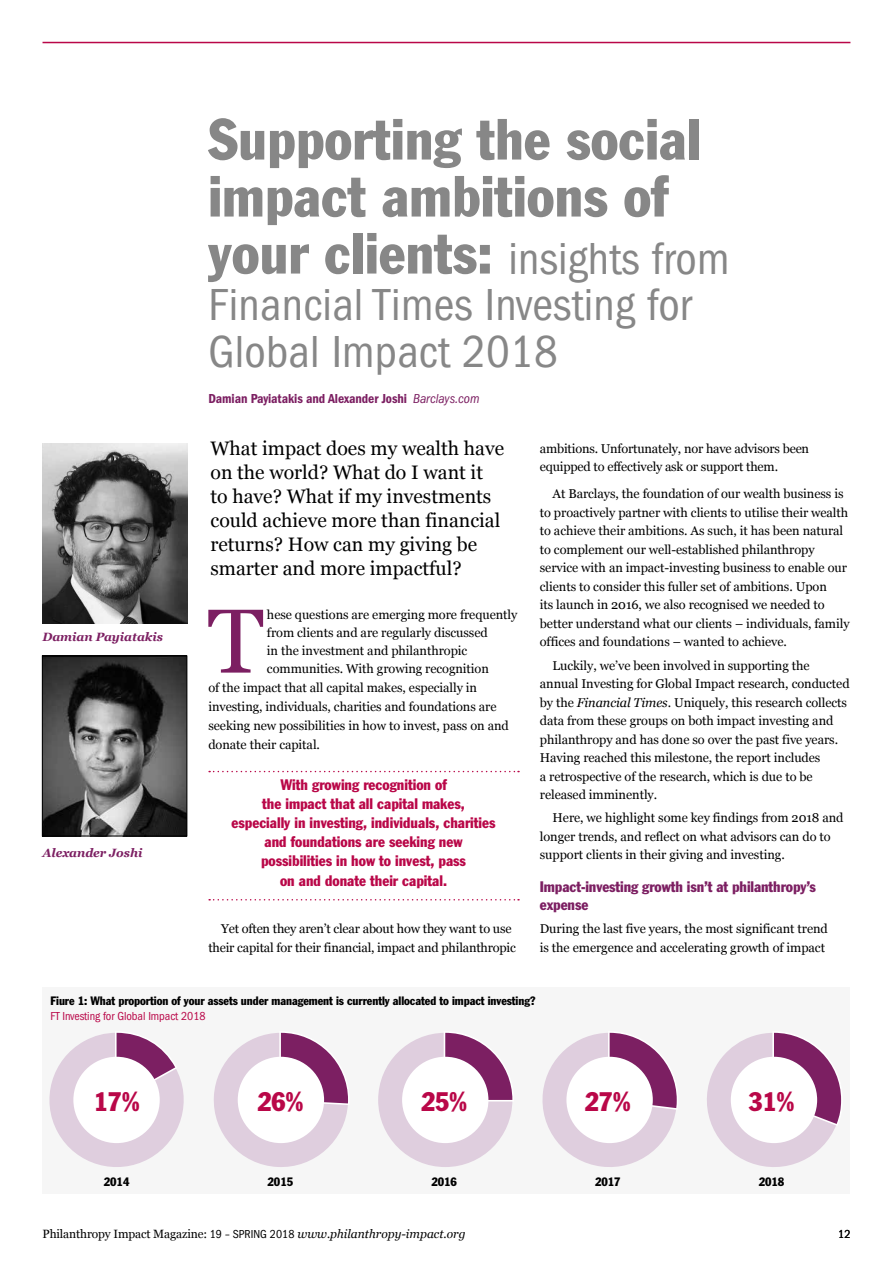
<style>
.page{position:relative;width:893px;height:1263px;background:#fff}
.page>*{position:absolute;margin:0;border:0;box-sizing:border-box;transform-origin:0 0}
.t1{font:90.75px "Georgia";color:#7c1f62}
.t2{font:condensed 57px/57px "Franklin Gothic";letter-spacing:.005em;color:#878787}
.t3{font:condensed 46.5px/46.5px "ITC Franklin Gothic Std";letter-spacing:.005em;color:#878787}
.t4{font:condensed 26.4px "Franklin Gothic";letter-spacing:-.005em;color:#b90748}
.t5{font:19.5px/24px "Georgia";color:#000}
.t6{font:condensed 15px/19px "Franklin Gothic";color:#b90748;text-align:center}
.t7{font:condensed 15px/18.6px "Franklin Gothic";letter-spacing:-.005em;color:#7c1f62}
.t8{font:13.5px "ITC Franklin Gothic Std Dm Cd";letter-spacing:-.005em;color:#7c1f62}
.t9{font:12.75px/18.6px "Georgia";letter-spacing:-.005em;color:#000}
.t10{font:condensed 12px "Franklin Gothic";letter-spacing:-.005em;color:#000}
.t11{font:12px "Georgia";letter-spacing:-.01em;color:#000}
.t12{font:italic 700 12px "Georgia";letter-spacing:-.005em;color:#7c1f62}
.t13{font:condensed 12px "ITC Franklin Gothic Std";letter-spacing:-.005em;color:#b90748}
.t14{font:condensed 12px "ITC Franklin Gothic Std";color:#000}
.s1{font-family:"ITC Franklin Gothic Std";font-size:46.5px}
.s2{font-family:"ITC Franklin Gothic Std";font-style:italic;font-stretch:condensed}
.s3{font-style:italic}
.s4{font-family:"ITC Franklin Gothic Std";font-stretch:condensed}
</style>
<div class="page">
<hr style="left:43px;top:42px;width:807px;height:1px;background:#b90748">
<svg style="left:209px;top:771px;width:310px;height:1px"></svg>
<svg style="left:209px;top:899px;width:310px;height:1px"></svg>
<img style="left:43px;top:443px;width:144px;height:180px">
<div style="left:43px;top:988px;width:807px;height:206px;background:#f6f6f6"></div>
<svg style="left:49px;top:1032px;width:135px;height:135px"></svg>
<div style="left:73px;top:1057px;width:87px;height:86px;background:#fff;border-radius:50%"></div>
<svg style="left:214px;top:1032px;width:134px;height:135px"></svg>
<div style="left:238px;top:1057px;width:86px;height:86px;background:#fff;border-radius:50%"></div>
<svg style="left:378px;top:1032px;width:135px;height:135px"></svg>
<div style="left:402px;top:1057px;width:86px;height:86px;background:#fff;border-radius:50%"></div>
<svg style="left:542px;top:1032px;width:135px;height:135px"></svg>
<div style="left:566px;top:1057px;width:87px;height:86px;background:#fff;border-radius:50%"></div>
<svg style="left:707px;top:1032px;width:135px;height:135px"></svg>
<div style="left:731px;top:1057px;width:86px;height:86px;background:#fff;border-radius:50%"></div>
<img style="left:44px;top:658px;width:141px;height:176px">
<div style="left:42px;top:656px;width:145px;height:180px;border:1px solid #000"></div>
<p class="t12" style="left:43px;top:629px;width:122px">Damian Payiatakis</p>
<p class="t12" style="left:43px;top:845px;width:101px">Alexander Joshi</p>
<h2 class="t2" style="left:208px;top:111px;width:523px">Supporting the social impact ambitions of your clients: <span class="s1">insights from</span></h2>
<h3 class="t3" style="left:208px;top:282px;width:485px">Financial Times Investing for<br>Global Impact 2018</h3>
<p class="t8" style="left:208px;top:390px;width:273px">Damian Payiatakis and Alexander Joshi <span class="s2">Barclays.com</span></p>
<h3 class="t5" style="left:210px;top:437px;width:295px">What impact does my wealth have on the world? What do I want it to have? What if my investments could achieve more than financial returns? How can my giving be smarter and more impactful?</h3>
<h1 class="t1" style="left:208px;top:586px;width:58px">T</h1>
<p class="t9" style="left:267px;top:605px;width:252px">hese questions are emerging more frequently</p>
<p class="t9" style="left:540px;top:439px;width:271px">ambitions. Unfortunately, nor have advisors been equipped to effectively ask or support them.</p>
<p class="t9" style="left:540px;top:485px;width:311px;text-indent:13px">At Barclays, the foundation of our wealth business is to proactively partner with clients to utilise their wealth to achieve their ambitions. As such, it has been natural to complement our well-established philanthropy service with an impact-investing business to enable our clients to consider this fuller set of ambitions. Upon<br>its launch in 2016, we also recognised we needed to better understand what our clients – individuals, family offices and foundations – wanted to achieve.</p>
<p class="t9" style="left:540px;top:656px;width:311px;text-indent:13px">Luckily, we’ve been involved in supporting the annual Investing for Global Impact research, conducted by the <span class="s3">Financial Times</span>. Uniquely, this research collects data from these groups on both impact investing and philanthropy and has done so over the past five years.<br>Having reached this milestone, the report includes<br>a retrospective of the research, which is due to be released imminently.</p>
<p class="t9" style="left:540px;top:809px;width:305px;text-indent:13px">Here, we highlight some key findings from 2018 and longer trends, and reflect on what advisors can do to support clients in their giving and investing.</p>
<p class="t7" style="left:540px;top:877px;width:277px">Impact-investing growth isn’t at philanthropy’s expense</p>
<p class="t9" style="left:540px;top:920px;width:290px">During the last five years, the most significant trend is the emergence and accelerating growth of impact</p>
<p class="t9" style="left:267px;top:623px;width:222px">from clients and are regularly discussed</p>
<p class="t9" style="left:267px;top:641px;width:202px">in the investment and philanthropic</p>
<p class="t9" style="left:267px;top:659px;width:223px">communities. With growing recognition</p>
<p class="t9" style="left:208px;top:678px;width:270px">of the impact that all capital makes, especially in</p>
<p class="t9" style="left:208px;top:697px;width:290px">investing, individuals, charities and foundations are</p>
<p class="t9" style="left:208px;top:716px;width:302px">seeking new possibilities in how to invest, pass on and</p>
<p class="t9" style="left:208px;top:735px;width:113px">donate their capital.</p>
<p class="t6" style="left:232px;top:775px;width:265px">With growing recognition of<br>the impact that all capital makes, especially in investing, individuals, charities and foundations are seeking new possibilities in how to invest, pass<br>on and donate their capital.</p>
<p class="t9" style="left:208px;top:919px;width:309px;line-height:19px;text-indent:13px">Yet often they aren’t clear about how they want to use their capital for their financial, impact and philanthropic</p>
<p class="t10" style="left:50px;top:993px;width:486px">Fiure 1: What proportion of your assets under management is currently allocated to impact investing?</p>
<p class="t13" style="left:50px;top:1009px;width:157px">FT Investing for Global Impact 2018</p>
<h3 class="t4" style="left:94px;top:1086px;width:48px">17%</h3>
<h3 class="t4" style="left:257px;top:1086px;width:48px">26%</h3>
<h3 class="t4" style="left:421px;top:1086px;width:48px">25%</h3>
<h3 class="t4" style="left:585px;top:1086px;width:48px">27%</h3>
<h3 class="t4" style="left:748px;top:1086px;width:48px">31%</h3>
<p class="t10" style="left:104px;top:1174px;width:27px">2014</p>
<p class="t10" style="left:268px;top:1174px;width:27px">2015</p>
<p class="t10" style="left:431px;top:1174px;width:27px">2016</p>
<p class="t10" style="left:595px;top:1174px;width:27px">2017</p>
<p class="t10" style="left:759px;top:1174px;width:27px">2018</p>
<p class="t11" style="left:43px;top:1227px;width:425px">Philanthropy Impact Magazine: <span class="s4">19 – SPRING 2018</span> <span class="s3">www.philanthropy-impact.org</span></p>
<p class="t14" style="left:838px;top:1227px;width:14px">12</p>
</div>
